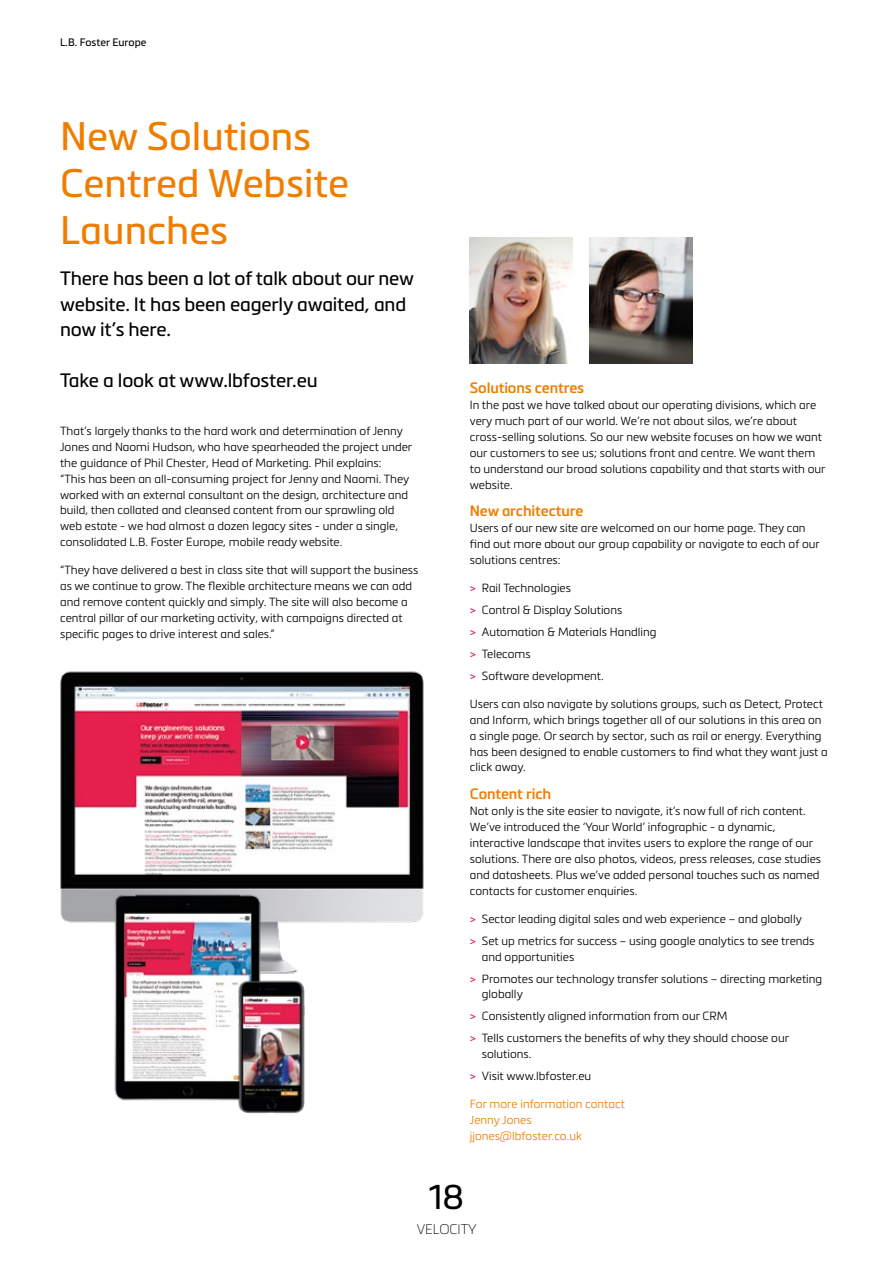
<style>
.page{position:relative;width:893px;height:1263px;background:#fff}
.page>*{position:absolute;margin:0;border:0;box-sizing:border-box;transform-origin:0 0}
.t1{font:39.3px/47.1px "Metronic Pro";color:#ef7d00}
.t2{font:33.9px "Metronic Pro";color:#000}
.t3{font:19.05px/25.5px "Metronic Pro";letter-spacing:-.01em;color:#000}
.t4{font:600 14.85px "Metronic Pro";letter-spacing:-.01em;color:#ef7d00}
.t5{font:13.8px "Metronic Pro Air";color:#000}
.t6{font:300 11.7px/15.9px "Metronic Pro";color:#000}
.t7{font:300 11.7px/15.9px "Metronic Pro";color:#ef7d00}
.t8{font:10.65px "Metronic Pro";color:#000}
.s1{font-weight:400;font-size:10.65px;color:#e50051}
</style>
<div class="page">
<img style="left:589px;top:238px;width:103px;height:125px">
<img style="left:470px;top:238px;width:103px;height:125px">
<img style="left:60px;top:671px;width:364px;height:303px">
<img style="left:113px;top:893px;width:149px;height:208px">
<img style="left:232px;top:976px;width:73px;height:138px">
<p class="t8" style="left:60px;top:35px;width:88px">L.B. Foster Europe</p>
<h1 class="t1" style="left:60px;top:110px;width:290px">New Solutions<br>Centred Website<br>Launches</h1>
<h3 class="t3" style="left:60px;top:265px;width:356px">There has been a lot of talk about our new website. It has been eagerly awaited, and now it’s here.</h3>
<h3 class="t3" style="left:60px;top:367px;width:259px">Take a look at www.lbfoster.eu</h3>
<p class="t6" style="left:60px;top:422px;width:354px">That’s largely thanks to the hard work and determination of Jenny Jones and Naomi Hudson, who have spearheaded the project under the guidance of Phil Chester, Head of Marketing. Phil explains:<br>“This has been an all-consuming project for Jenny and Naomi. They worked with an external consultant on the design, architecture and build, then collated and cleansed content from our sprawling old web estate - we had almost a dozen legacy sites - under a single, consolidated L.B. Foster Europe, mobile ready website.</p>
<p class="t6" style="left:60px;top:562px;width:360px">“They have delivered a best in class site that will support the business as we continue to grow. The flexible architecture means we can add and remove content quickly and simply. The site will also become a central pillar of our marketing activity, with campaigns directed at specific pages to drive interest and sales.”</p>
<p class="t4" style="left:470px;top:378px;width:116px">Solutions centres</p>
<p class="t6" style="left:470px;top:396px;width:357px">In the past we have talked about our operating divisions, which are very much part of our world. We’re not about silos, we’re about cross-selling solutions. So our new website focuses on how we want our customers to see us; solutions front and centre. We want them to understand our broad solutions capability and that starts with our website.</p>
<p class="t4" style="left:470px;top:502px;width:115px">New architecture</p>
<p class="t6" style="left:470px;top:520px;width:351px">Users of our new site are welcomed on our home page. They can find out more about our group capability or navigate to each of our solutions centres:</p>
<p class="t6" style="left:470px;top:577px;width:188px;line-height:21.9px"><span class="s1">&gt;</span> Rail Technologies<br><span class="s1">&gt;</span> Control &amp; Display Solutions<br><span class="s1">&gt;</span> Automation &amp; Materials Handling <span class="s1">&gt;</span> Telecoms<br><span class="s1">&gt;</span> Software development.</p>
<p class="t6" style="left:470px;top:695px;width:359px">Users can also navigate by solutions groups, such as Detect, Protect and Inform, which brings together all of our solutions in this area on a single page. Or search by sector, such as rail or energy. Everything has been designed to enable customers to find what they want just a click away.</p>
<p class="t4" style="left:470px;top:785px;width:83px">Content rich</p>
<p class="t6" style="left:470px;top:803px;width:353px">Not only is the site easier to navigate, it’s now full of rich content.<br>We’ve introduced the ‘Your World’ infographic - a dynamic, interactive landscape that invites users to explore the range of our solutions. There are also photos, videos, press releases, case studies and datasheets. Plus we’ve added personal touches such as named contacts for customer enquiries.</p>
<p class="t6" style="left:470px;top:907px;width:346px;line-height:21.9px"><span class="s1">&gt;</span> Sector leading digital sales and web experience – and globally<br><span class="s1">&gt;</span> Set up metrics for success – using google analytics to see trends</p>
<p class="t6" style="left:470px;top:945px;width:354px;line-height:21.9px;text-indent:12px">and opportunities<br><span class="s1">&gt;</span> Promotes our technology transfer solutions – directing marketing</p>
<p class="t6" style="left:470px;top:983px;width:321px;line-height:21.9px;text-indent:12px">globally<br><span class="s1">&gt;</span> Consistently aligned information from our CRM<br><span class="s1">&gt;</span> Tells customers the benefits of why they should choose our</p>
<p class="t6" style="left:470px;top:1043px;width:123px;line-height:21.9px;text-indent:12px">solutions.<br><span class="s1">&gt;</span> Visit www.lbfoster.eu</p>
<p class="t7" style="left:470px;top:1095px;width:157px">For more information contact<br>Jenny Jones jjones@lbfoster.co.uk</p>
<h2 class="t2" style="left:429px;top:1172px;width:37px">18</h2>
<p class="t5" style="left:417px;top:1220px;width:61px">VELOCITY</p>
</div>
